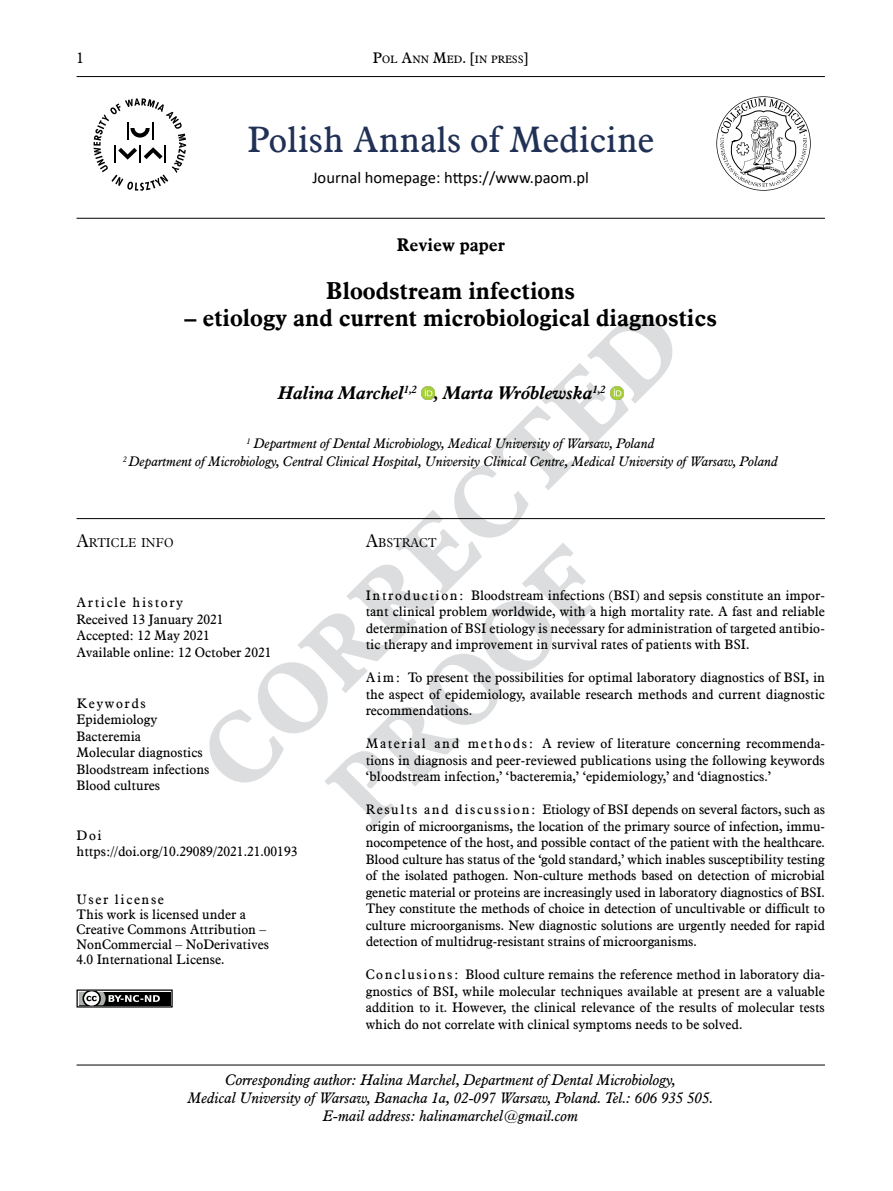
<style>
.page{position:relative;width:893px;height:1191px;background:#fff}
.page>*{position:absolute;margin:0;border:0;box-sizing:border-box;transform-origin:0 0}
.t1{font:36px "Aldine 721 EU";color:#213156}
.t2{font:700 24px "Aldine 721 EU";color:#000}
.t3{font:italic 700 18px "Aldine 721 EU";color:#000}
.t4{font:700 18px "Aldine 721 EU";color:#000}
.t5{font:16.5px "Calibri";color:#000}
.t6{font:italic 15px/18px "Aldine 721 EU";color:#000;text-align:center}
.t7{font:15px "Aldine 721 EU";color:#000}
.t8{font:13.5px/16.5px "Aldine 721 EU";color:#000;text-align:justify}
.t9{font:italic 13.5px/18px "Aldine 721 EU";color:#000;text-align:center}
.t10{font:12.6px "Aldine 721 Lt EU";color:#000}
.t11{font:10.5px "Aldine 721 EU";color:#000}
.s1{font-size:15px}
.s2{font-size:18px}
</style>
<div class="page">
<hr style="left:77px;top:76px;width:748px;height:1px;background:#000">
<svg style="left:86px;top:318px;width:587px;height:461px"></svg>
<svg style="left:324px;top:542px;width:270px;height:287px"></svg>
<svg style="left:86px;top:742px;width:172px;height:41px"></svg>
<svg style="left:422px;top:386px;width:12px;height:13px"></svg>
<svg style="left:610px;top:386px;width:13px;height:13px"></svg>
<hr style="left:77px;top:1064px;width:748px;height:1px;background:#000">
<svg style="left:170px;top:992px;width:1px;height:13px"></svg>
<div style="left:77px;top:989px;width:96px;height:18px;border:1px solid #000"></div>
<div style="left:79px;top:991px;width:91px;height:14px;background:#000"></div>
<svg style="left:77px;top:989px;width:83px;height:19px"></svg>
<hr style="left:77px;top:518px;width:748px;height:1px;background:#000">
<hr style="left:77px;top:218px;width:748px;height:1px;background:#000">
<svg style="left:94px;top:98px;width:92px;height:93px"></svg>
<svg style="left:716px;top:96px;width:95px;height:95px"></svg>
<p class="t7" style="left:77px;top:49px;width:9px">1</p>
<p class="t11" style="left:373px;top:53px;width:157px"><span class="s1">P</span>OL <span class="s1">A</span>NN <span class="s1">M</span>ED<span class="s1">. [</span>IN PRESS<span class="s1">]</span></p>
<h1 class="t1" style="left:248px;top:117px;width:408px">Polish Annals of Medicine</h1>
<p class="t5" style="left:312px;top:166px;width:278px">Journal homepage: https://www.paom.pl</p>
<h3 class="t4" style="left:397px;top:234px;width:110px">Review paper</h3>
<h2 class="t2" style="left:326px;top:275px;width:250px">Bloodstream infections</h2>
<h2 class="t2" style="left:184px;top:302px;width:534px">– etiology and current microbiological diagnostics</h2>
<h3 class="t3" style="left:278px;top:382px;width:329px">Halina Marchel<sup>1,2</sup> , Marta Wróblewska<sup>1,2</sup></h3>
<p class="t9" style="left:123px;top:435px;width:656px"><sup>1</sup> Department of Dental Microbiology, Medical University of Warsaw, Poland<br><sup>2</sup> Department of Microbiology, Central Clinical Hospital, University Clinical Centre, Medical University of Warsaw, Poland</p>
<p class="t10" style="left:77px;top:535px;width:99px"><span class="s2">a</span>RTICLE INFO</p>
<p class="t8" style="left:77px;top:594px;width:196px;text-align:left">Article history<br>Received 13 January 2021<br>Accepted: 12 May 2021<br>Available online: 12 October 2021</p>
<p class="t8" style="left:77px;top:695px;width:135px;text-align:left">Keywords<br>Epidemiology<br>Bacteremia<br>Molecular diagnostics<br>Bloodstream infections<br>Blood cultures</p>
<p class="t8" style="left:77px;top:827px;width:222px">Doi https://doi.org/10.29089/2021.21.00193</p>
<p class="t8" style="left:77px;top:892px;width:194px;line-height:15px;text-align:left">User license<br>This work is licensed under a<br>Creative Commons Attribution –<br>NonCommercial – NoDerivatives<br>4.0 International License.</p>
<p class="t10" style="left:366px;top:535px;width:72px"><span class="s2">A</span>BSTRACT</p>
<p class="t8" style="left:366px;top:587px;width:461px">Introduction: Bloodstream infections (BSI) and sepsis constitute an impor&shy;tant clinical problem worldwide, with a high mortality rate. A fast and reliable determination of BSI etiology is necessary for administration of targeted antibio&shy;tic therapy and improvement in survival rates of patients with BSI.</p>
<p class="t8" style="left:366px;top:670px;width:461px">Aim: To present the possibilities for optimal laboratory diagnostics of BSI, in the aspect of epidemiology, available research methods and current diagnostic recommendations.</p>
<p class="t8" style="left:366px;top:736px;width:461px">Material and methods: A review of literature concerning recommenda&shy;tions in diagnosis and peer-reviewed publications using the following keywords ‘bloodstream infection,’ ‘bacteremia,’ ‘epidemiology,’ and ‘diagnostics.’</p>
<p class="t8" style="left:366px;top:802px;width:461px">Results and discussion: Etiology of BSI depends on several factors, such as origin of microorganisms, the location of the primary source of infection, immu&shy;nocompetence of the host, and possible contact of the patient with the healthcare.<br>Blood culture has status of the ‘gold standard,’ which inables susceptibility testing of the isolated pathogen. Non-culture methods based on detection of microbial genetic material or proteins are increasingly used in laboratory diagnostics of BSI.<br>They constitute the methods of choice in detection of uncultivable or difficult to culture microorganisms. New diagnostic solutions are urgently needed for rapid detection of multidrug-resistant strains of microorganisms.</p>
<p class="t8" style="left:366px;top:967px;width:461px">Conclusions: Blood culture remains the reference method in laboratory dia&shy;gnostics of BSI, while molecular techniques available at present are a valuable addition to it. However, the clinical relevance of the results of molecular tests which do not correlate with clinical symptoms needs to be solved.</p>
<p class="t6" style="left:188px;top:1071px;width:527px">Corresponding author: Halina Marchel, Department of Dental Microbiology,<br>Medical University of Warsaw, Banacha 1a, 02-097 Warsaw, Poland. Tel.: 606 935 505.<br>E-mail address: halinamarchel@gmail.com</p>
</div>
